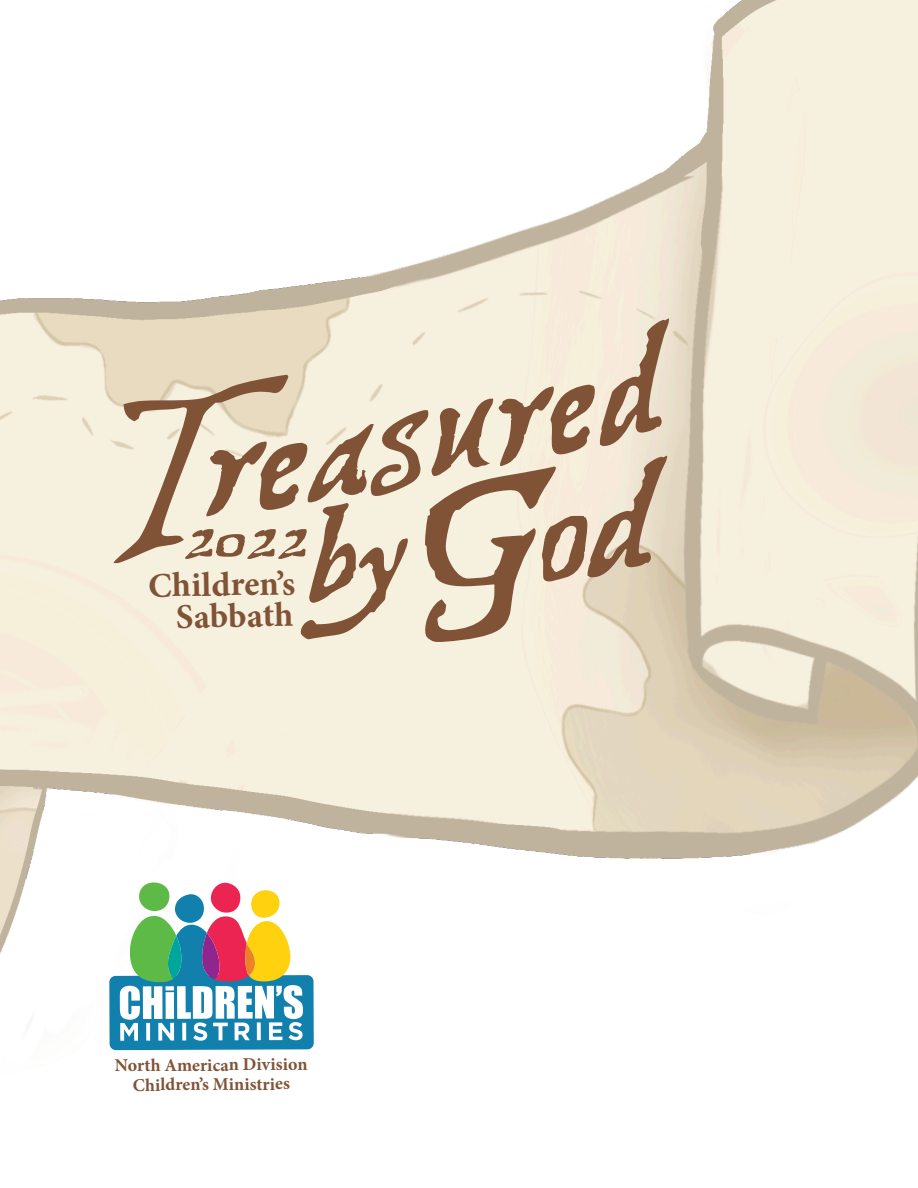
<style>
.page{position:relative;width:918px;height:1188px;background:#fff}
.page>*{position:absolute;margin:0;border:0;box-sizing:border-box;transform-origin:0 0}
.t1{font:201.15px "Treasure Map Deadhand";color:#805337}
.Paragraph_ChSab22{font:72.3px "Treasure Map Deadhand";color:#805337}
.Paragraph_ChSab22-2{font:700 34.65px "Minion Pro";color:#805337}
.t2{font:700 18px/19.5px "Minion Pro";color:#805337;text-align:center}
</style>
<div class="page">
<img style="left:0;top:0;width:918px;height:1051px">
<svg style="left:109px;top:882px;width:205px;height:168px"></svg>
<svg style="left:414px;top:456px;width:261px;height:187px;background:#f0e7d5"></svg>
<svg style="left:100px;top:375px;width:345px;height:265px;background:#f4eddc"></svg>
<p class="Paragraph_ChSab22" style="left:184px;top:509px;width:125px">2022</p>
<p class="Paragraph_ChSab22-2" style="left:148px;top:561px;width:149px;rotate:-1deg">Children’s</p>
<p class="Paragraph_ChSab22-2" style="left:176px;top:592px;width:119px;rotate:-1deg">Sabbath</p>
<p class="t1" style="left:407px;top:344px;width:266px;rotate:-9deg">ured</p>
<p class="t2" style="left:115px;top:1055px;width:194px">North American Division<br>Children’s Ministries</p>
</div>
